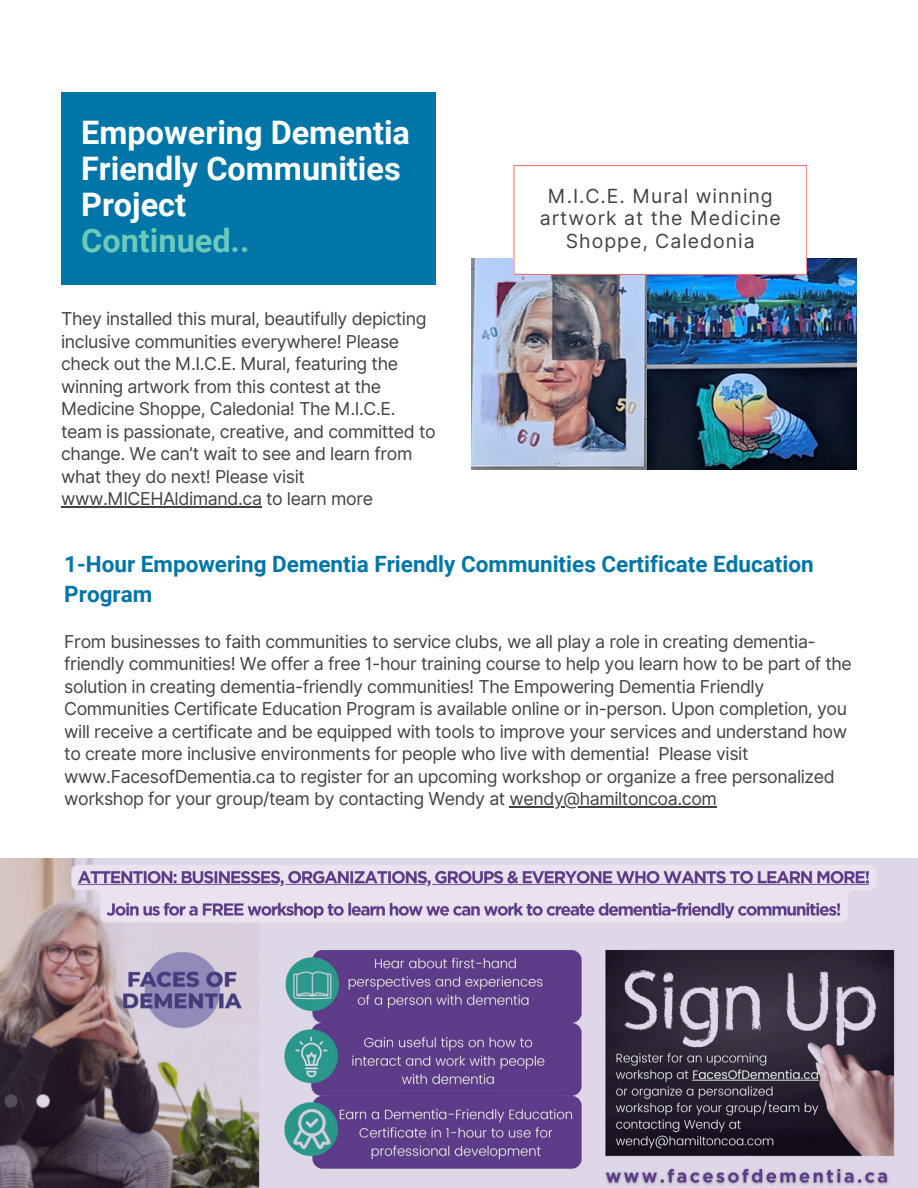
<style>
.page{position:relative;width:918px;height:1188px;background:#fff}
.page>*{position:absolute;margin:0;border:0;box-sizing:border-box;transform-origin:0 0}
.t1{font:700 32.4px/36px "Roboto";color:#fff}
.t2{font:700 32.4px "Roboto";color:#6bcaba}
.t3{font:700 22.5px/30.3px "Roboto";color:#0076a8}
.t4{font:19.5px/22.5px "Inter";letter-spacing:.05em;color:#3f4443;text-align:center}
.t5{font:17.7px/22.5px "Inter";letter-spacing:-.025em;color:#3f4443}
</style>
<div class="page">
<div style="left:61px;top:92px;width:374px;height:192px;background:#0076a8"></div>
<img style="left:472px;top:258px;width:385px;height:212px">
<svg style="left:513px;top:165px;width:294px;height:110px"></svg>
<img style="left:0;top:858px;width:918px;height:330px">
<hr style="left:61px;top:506px;width:201px;height:1px;background:#3f4443">
<hr style="left:510px;top:806px;width:207px;height:1px;background:#3f4443">
<h1 class="t1" style="left:81px;top:115px;width:330px">Empowering Dementia<br>Friendly Communities<br>Project</h1>
<h1 class="t2" style="left:81px;top:222px;width:170px">Continued..</h1>
<p class="t5" style="left:61px;top:308px;width:376px">They installed this mural, beautifully depicting inclusive communities everywhere! Please check out the M.I.C.E. Mural, featuring the winning artwork from this contest at the Medicine Shoppe, Caledonia! The M.I.C.E. team is passionate, creative, and committed to change. We can’t wait to see and learn from what they do next! Please visit www.MICEHAldimand.ca to learn more</p>
<p class="t4" style="left:540px;top:185px;width:242px">M.I.C.E. Mural winning artwork at the Medicine<br>Shoppe, Caledonia</p>
<p class="t3" style="left:64px;top:549px;width:751px">1-Hour Empowering Dementia Friendly Communities Certificate Education<br>Program</p>
<p class="t5" style="left:64px;top:630px;width:789px">From businesses to faith communities to service clubs, we all play a role in creating dementia&shy;friendly communities! We offer a free 1-hour training course to help you learn how to be part of the solution in creating dementia-friendly communities! The Empowering Dementia Friendly Communities Certificate Education Program is available online or in-person. Upon completion, you will receive a certificate and be equipped with tools to improve your services and understand how to create more inclusive environments for people who live with dementia! Please visit www.FacesofDementia.ca to register for an upcoming workshop or organize a free personalized workshop for your group/team by contacting Wendy at wendy@hamiltoncoa.com</p>
</div>
